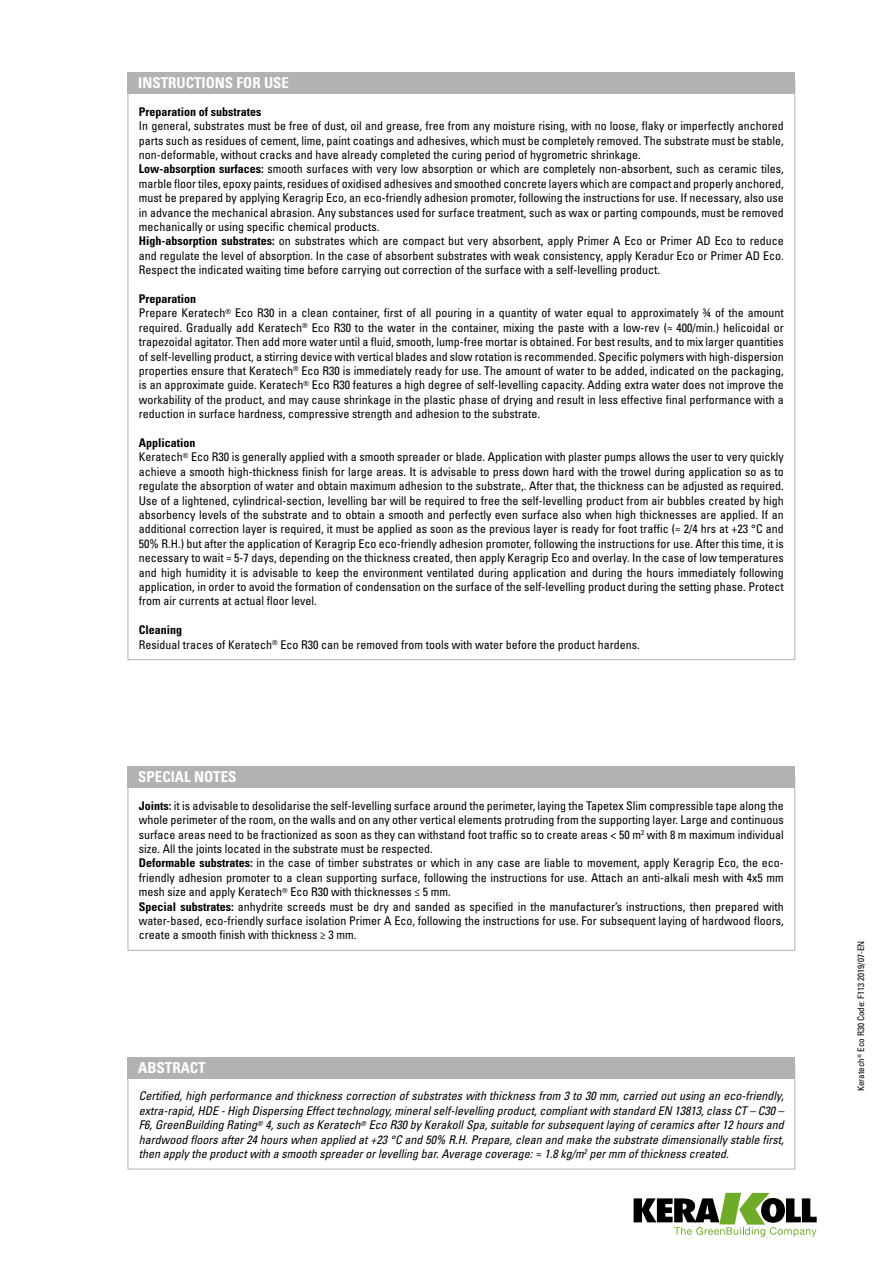
<style>
.page{position:relative;width:893px;height:1263px;background:#fff}
.page>*{position:absolute;margin:0;border:0;box-sizing:border-box;transform-origin:0 0}
.t1{font:700 condensed 15px "Univers LT Std";color:#fff}
.t2{font:condensed 12px/14.4px "Univers LT Std";color:#000}
.t3{font:italic condensed 12px/14.4px "Univers LT Std";color:#000;text-align:justify}
.t4{font:700 condensed 12px "Univers LT Std";color:#000}
.t5{font:condensed 9px "Univers LT Std";color:#000}
.s1{font-weight:700}
</style>
<div class="page">
<svg style="left:634px;top:1193px;width:183px;height:44px"></svg>
<div style="left:128px;top:72px;width:667px;height:22px;background:#b3b2b2"></div>
<div style="left:128px;top:766px;width:667px;height:21px;background:#b3b2b2"></div>
<div style="left:128px;top:1065px;width:667px;height:104px;border:1px solid #b3b2b2"></div>
<div style="left:128px;top:1057px;width:667px;height:21px;background:#b3b2b2"></div>
<p class="t1" style="left:138px;top:74px;width:152px">INSTRUCTIONS FOR USE</p>
<p class="t4" style="left:139px;top:104px;width:124px">Preparation of substrates</p>
<p class="t2" style="left:139px;top:119px;width:646px">In general, substrates must be free of dust, oil and grease, free from any moisture rising, with no loose, flaky or imperfectly anchored parts such as residues of cement, lime, paint coatings and adhesives, which must be completely removed. The substrate must be stable, non-deformable, without cracks and have already completed the curing period of hygrometric shrinkage.<br><span class="s1">Low-absorption surfaces:</span> smooth surfaces with very low absorption or which are completely non-absorbent, such as ceramic tiles, marble floor tiles, epoxy paints, residues of oxidised adhesives and smoothed concrete layers which are compact and properly anchored, must be prepared by applying Keragrip Eco, an eco-friendly adhesion promoter, following the instructions for use. If necessary, also use in advance the mechanical abrasion. Any substances used for surface treatment, such as wax or parting compounds, must be removed mechanically or using specific chemical products.<br><span class="s1">High-absorption substrates:</span> on substrates which are compact but very absorbent, apply Primer A Eco or Primer AD Eco to reduce and regulate the level of absorption. In the case of absorbent substrates with weak consistency, apply Keradur Eco or Primer AD Eco.<br>Respect the indicated waiting time before carrying out correction of the surface with a self-levelling product.</p>
<p class="t2" style="left:139px;top:291px;width:646px"><span class="s1">Preparation<br></span>Prepare Keratech<sup>®</sup> Eco R30 in a clean container, first of all pouring in a quantity of water equal to approximately ¾ of the amount required. Gradually add Keratech<sup>®</sup> Eco R30 to the water in the container, mixing the paste with a low-rev (≈ 400/min.) helicoidal or trapezoidal agitator. Then add more water until a fluid, smooth, lump-free mortar is obtained. For best results, and to mix larger quantities of self-levelling product, a stirring device with vertical blades and slow rotation is recommended. Specific polymers with high-dispersion properties ensure that Keratech<sup>®</sup> Eco R30 is immediately ready for use. The amount of water to be added, indicated on the packaging, is an approximate guide. Keratech<sup>®</sup> Eco R30 features a high degree of self-levelling capacity. Adding extra water does not improve the workability of the product, and may cause shrinkage in the plastic phase of drying and result in less effective final performance with a reduction in surface hardness, compressive strength and adhesion to the substrate.</p>
<p class="t2" style="left:139px;top:435px;width:646px"><span class="s1">Application<br></span>Keratech<sup>®</sup> Eco R30 is generally applied with a smooth spreader or blade. Application with plaster pumps allows the user to very quickly achieve a smooth high-thickness finish for large areas. It is advisable to press down hard with the trowel during application so as to regulate the absorption of water and obtain maximum adhesion to the substrate,. After that, the thickness can be adjusted as required.<br>Use of a lightened, cylindrical-section, levelling bar will be required to free the self-levelling product from air bubbles created by high absorbency levels of the substrate and to obtain a smooth and perfectly even surface also when high thicknesses are applied. If an additional correction layer is required, it must be applied as soon as the previous layer is ready for foot traffic (≈ 2/4 hrs at +23 °C and 50% R.H.) but after the application of Keragrip Eco eco-friendly adhesion promoter, following the instructions for use. After this time, it is necessary to wait ≈ 5-7 days, depending on the thickness created, then apply Keragrip Eco and overlay. In the case of low temperatures and high humidity it is advisable to keep the environment ventilated during application and during the hours immediately following application, in order to avoid the formation of condensation on the surface of the self-levelling product during the setting phase. Protect from air currents at actual floor level.</p>
<p class="t2" style="left:139px;top:623px;width:502px"><span class="s1">Cleaning<br></span>Residual traces of Keratech<sup>®</sup> Eco R30 can be removed from tools with water before the product hardens.</p>
<p class="t1" style="left:138px;top:768px;width:100px">SPECIAL NOTES</p>
<p class="t2" style="left:139px;top:798px;width:646px"><span class="s1">Joints:</span> it is advisable to desolidarise the self-levelling surface around the perimeter, laying the Tapetex Slim compressible tape along the whole perimeter of the room, on the walls and on any other vertical elements protruding from the supporting layer. Large and continuous surface areas need to be fractionized as soon as they can withstand foot traffic so to create areas &lt; 50 m<sup>2</sup> with 8 m maximum individual size. All the joints located in the substrate must be respected.<br><span class="s1">Deformable substrates:</span> in the case of timber substrates or which in any case are liable to movement, apply Keragrip Eco, the eco&shy;friendly adhesion promoter to a clean supporting surface, following the instructions for use. Attach an anti-alkali mesh with 4x5 mm mesh size and apply Keratech<sup>®</sup> Eco R30 with thicknesses ≤ 5 mm.<br><span class="s1">Special substrates:</span> anhydrite screeds must be dry and sanded as specified in the manufacturer’s instructions, then prepared with water-based, eco-friendly surface isolation Primer A Eco, following the instructions for use. For subsequent laying of hardwood floors, create a smooth finish with thickness ≥ 3 mm.</p>
<p class="t1" style="left:138px;top:1058px;width:69px">ABSTRACT</p>
<p class="t3" style="left:139px;top:1089px;width:646px">Certified, high performance and thickness correction of substrates with thickness from 3 to 30 mm, carried out using an eco-friendly, extra-rapid, HDE - High Dispersing Effect technology, mineral self-levelling product, compliant with standard EN 13813, class CT – C30 – F6, GreenBuilding Rating<sup>®</sup> 4, such as Keratech<sup>®</sup> Eco R30 by Kerakoll Spa, suitable for subsequent laying of ceramics after 12 hours and hardwood floors after 24 hours when applied at +23 °C and 50% R.H. Prepare, clean and make the substrate dimensionally stable first, then apply the product with a smooth spreader or levelling bar. Average coverage: ≈ 1.8 kg/m<sup>2</sup> per mm of thickness created.</p>
<p class="t5" style="left:855px;top:1091px;width:152px;rotate:-90deg">Keratech<sup>®</sup> Eco R30 Code: F113 2019/07-EN</p>
</div>
